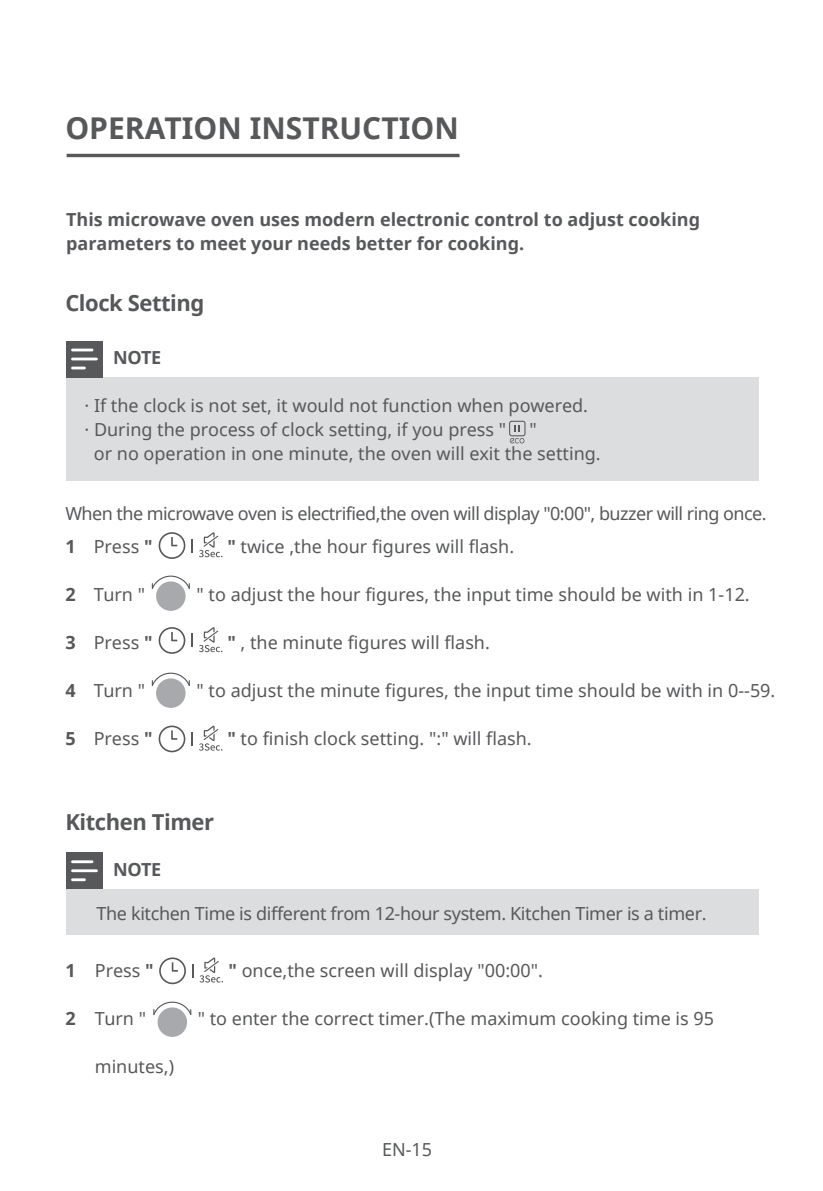
<style>
.page{position:relative;width:823px;height:1191px;background:#fff}
.page>*{position:absolute;margin:0;border:0;box-sizing:border-box;transform-origin:0 0}
.t1{font:700 30px "Noto Sans";color:#57585a}
.t2{font:700 22px "Noto Sans";letter-spacing:-.02em;color:#57585a}
.t3{font:18px/24px "Noto Sans";color:#57585a}
.t4{font:700 18px/24px "Noto Sans";color:#57585a}
.t5{font:18px "Noto Sans";letter-spacing:-.03em;color:#57585a}
.t6{font:18px "Noto Sans";letter-spacing:-.02em;color:#57585a}
.s1{font-weight:700}
</style>
<div class="page">
<div style="left:156px;top:581px;width:29px;height:30px;background:#a8a9ad;border-radius:50%"></div>
<svg style="left:151px;top:575px;width:39px;height:15px"></svg>
<div style="left:156px;top:678px;width:29px;height:30px;background:#a8a9ad;border-radius:50%"></div>
<svg style="left:151px;top:672px;width:39px;height:15px"></svg>
<div style="left:157px;top:1007px;width:30px;height:30px;background:#a8a9ad;border-radius:50%"></div>
<svg style="left:153px;top:1001px;width:39px;height:14px"></svg>
<div style="left:66px;top:378px;width:692px;height:103px;background:#dcdddf"></div>
<div style="left:66px;top:889px;width:692px;height:45px;background:#dcdddf"></div>
<div style="left:66px;top:852px;width:37px;height:37px;background:#57585a"></div>
<hr style="left:72px;top:860px;width:20px;height:3px;background:#fff">
<hr style="left:72px;top:869px;width:24px;height:3px;background:#fff">
<svg style="left:72px;top:878px;width:12px;height:3px"></svg>
<div style="left:66px;top:341px;width:37px;height:36px;background:#57585a"></div>
<hr style="left:72px;top:348px;width:20px;height:3px;background:#fff">
<hr style="left:72px;top:357px;width:24px;height:3px;background:#fff">
<svg style="left:72px;top:366px;width:12px;height:3px"></svg>
<hr style="left:67px;top:154px;width:392px;height:3px;background:#57585a">
<svg style="left:509px;top:421px;width:16px;height:22px"></svg>
<svg style="left:159px;top:957px;width:27px;height:27px"></svg>
<svg style="left:192px;top:964px;width:1px;height:13px"></svg>
<svg style="left:199px;top:957px;width:24px;height:25px"></svg>
<svg style="left:158px;top:532px;width:27px;height:27px"></svg>
<svg style="left:191px;top:539px;width:2px;height:13px"></svg>
<svg style="left:199px;top:532px;width:23px;height:25px"></svg>
<svg style="left:158px;top:627px;width:27px;height:27px"></svg>
<svg style="left:191px;top:634px;width:2px;height:13px"></svg>
<svg style="left:199px;top:627px;width:23px;height:25px"></svg>
<svg style="left:158px;top:725px;width:27px;height:27px"></svg>
<svg style="left:191px;top:732px;width:2px;height:13px"></svg>
<svg style="left:199px;top:725px;width:23px;height:25px"></svg>
<h1 class="t1" style="left:65px;top:107px;width:394px">OPERATION INSTRUCTION</h1>
<p class="t4" style="left:66px;top:207px;width:635px">This microwave oven uses modern electronic control to adjust cooking parameters to meet your needs better for cooking.</p>
<p class="t2" style="left:65px;top:288px;width:141px">Clock Setting</p>
<p class="t4" style="left:113px;top:345px;width:50px">NOTE</p>
<p class="t3" style="left:84px;top:393px;width:505px">· If the clock is not set, it would not function when powered. · During the process of clock setting, if you press "</p>
<p class="t3" style="left:94px;top:417px;width:508px;text-indent:435px">"<br>or no operation in one minute, the oven will exit the setting.</p>
<p class="t5" style="left:65px;top:501px;width:702px">When the microwave oven is electrified,the oven will display "0:00", buzzer will ring once.</p>
<p class="t4" style="left:65px;top:534px;width:12px">1</p>
<p class="t4" style="left:65px;top:582px;width:12px">2</p>
<p class="t4" style="left:65px;top:630px;width:12px">3</p>
<p class="t4" style="left:65px;top:678px;width:12px">4</p>
<p class="t4" style="left:65px;top:726px;width:12px">5</p>
<p class="t3" style="left:94px;top:534px;width:60px">Press <span class="s1">"</span></p>
<p class="t3" style="left:227px;top:534px;width:288px"><span class="s1">"</span> twice ,the hour figures will flash.</p>
<p class="t3" style="left:94px;top:582px;width:53px">Turn "</p>
<p class="t3" style="left:196px;top:582px;width:554px">" to adjust the hour figures, the input time should be with in 1-12.</p>
<p class="t3" style="left:94px;top:630px;width:60px">Press <span class="s1">"</span></p>
<p class="t3" style="left:227px;top:630px;width:264px"><span class="s1">"</span> , the minute figures will flash.</p>
<p class="t3" style="left:94px;top:678px;width:53px">Turn "</p>
<p class="t3" style="left:196px;top:678px;width:580px">" to adjust the minute figures, the input time should be with in 0--59.</p>
<p class="t3" style="left:94px;top:726px;width:60px">Press <span class="s1">"</span></p>
<p class="t3" style="left:227px;top:726px;width:305px"><span class="s1">"</span> to finish clock setting. ":" will flash.</p>
<p class="t2" style="left:65px;top:806px;width:150px">Kitchen Timer</p>
<p class="t4" style="left:113px;top:856px;width:50px">NOTE</p>
<p class="t4" style="left:65px;top:958px;width:12px">1</p>
<p class="t4" style="left:65px;top:1006px;width:12px">2</p>
<p class="t6" style="left:96px;top:901px;width:611px">The kitchen Time is different from 12-hour system. Kitchen Timer is a timer.</p>
<p class="t3" style="left:95px;top:958px;width:60px">Press <span class="s1">"</span></p>
<p class="t3" style="left:228px;top:958px;width:316px"><span class="s1">"</span> once,the screen will display "00:00".</p>
<p class="t3" style="left:95px;top:1006px;width:53px">Turn "</p>
<p class="t3" style="left:197px;top:1006px;width:517px">" to enter the correct timer.(The maximum cooking time is 95</p>
<p class="t3" style="left:95px;top:1054px;width:81px">minutes,)</p>
<p class="t3" style="left:382px;top:1137px;width:52px">EN-15</p>
</div>
